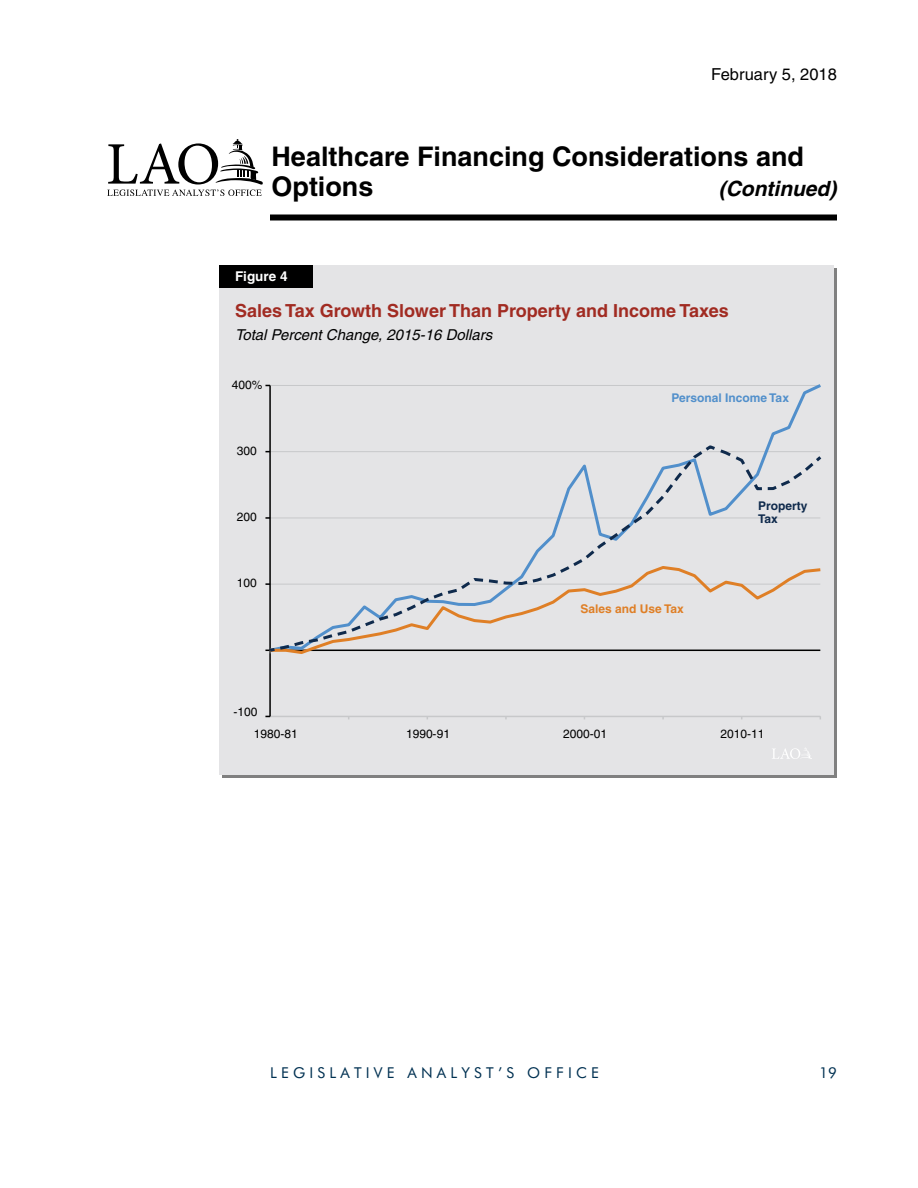
<style>
.page{position:relative;width:918px;height:1188px;background:#fff}
.page>*{position:absolute;margin:0;border:0;box-sizing:border-box;transform-origin:0 0}
.t1{font:700 27px/30px "Helvetica";color:#000}
.t2{font:italic 700 21px "Helvetica";color:#000}
.t3{font:700 18px "Helvetica";color:#a12b22}
.t4{font:16.5px "Helvetica";color:#000}
.t5{font:italic 15px "Helvetica";color:#000}
.t6{font:15px "Futura BT";letter-spacing:.28em;color:#003152}
.t7{font:700 13.5px "Helvetica";color:#fff}
.t8{font:12px "Helvetica";letter-spacing:-.005em;color:#010101}
.t9{font:700 12px "Helvetica";color:#518fcb}
.t10{font:700 12px "Helvetica";color:#df7f26}
.t11{font:700 12px/13.5px "Helvetica";color:#0f2a4c}
</style>
<div class="page">
<div style="left:270px;top:214px;width:567px;height:6px;background:#000"></div>
<svg style="left:107px;top:139px;width:156px;height:57px"></svg>
<div style="left:219px;top:265px;width:615px;height:510px;background:#e4e4e6"></div>
<svg style="left:772px;top:748px;width:40px;height:11px"></svg>
<hr style="left:265px;top:716px;width:555px;height:1px;background:#c7c8ca">
<hr style="left:269px;top:385px;width:2px;height:331px;background:#000">
<svg style="left:267px;top:384px;width:554px;height:180px"></svg>
<svg style="left:267px;top:564px;width:554px;height:92px"></svg>
<svg style="left:265px;top:646px;width:13px;height:8px"></svg>
<svg style="left:277px;top:447px;width:431px;height:205px"></svg>
<svg style="left:702px;top:444px;width:120px;height:48px"></svg>
<div style="left:219px;top:265px;width:93px;height:23px;background:#000"></div>
<p class="t4" style="left:711px;top:65px;width:127px">February 5, 2018</p>
<h1 class="t1" style="left:272px;top:141px;width:534px">Healthcare Financing Considerations and<br>Options</h1>
<p class="t2" style="left:719px;top:176px;width:119px">(Continued)</p>
<p class="t7" style="left:235px;top:268px;width:54px">Figure 4</p>
<p class="t3" style="left:235px;top:300px;width:495px">Sales Tax Growth Slower Than Property and Income Taxes</p>
<p class="t5" style="left:235px;top:326px;width:259px">Total Percent Change, 2015-16 Dollars</p>
<p class="t8" style="left:232px;top:378px;width:32px">400%</p>
<p class="t8" style="left:237px;top:444px;width:22px">300</p>
<p class="t8" style="left:237px;top:510px;width:22px">200</p>
<p class="t8" style="left:237px;top:576px;width:22px">100</p>
<p class="t8" style="left:234px;top:705px;width:26px">-100</p>
<p class="t9" style="left:672px;top:390px;width:119px">Personal Income Tax</p>
<p class="t10" style="left:581px;top:601px;width:105px">Sales and Use Tax</p>
<p class="t11" style="left:758px;top:498px;width:51px">Property<br>Tax</p>
<p class="t8" style="left:254px;top:727px;width:45px">1980-81</p>
<p class="t8" style="left:406px;top:727px;width:45px">1990-91</p>
<p class="t8" style="left:563px;top:727px;width:45px">2000-01</p>
<p class="t8" style="left:720px;top:727px;width:45px">2010-11</p>
<p class="t6" style="left:270px;top:1064px;width:331px">LEGISLATIVE ANALYST’S OFFICE</p>
<p class="t6" style="left:819px;top:1064px;width:19px">19</p>
</div>
